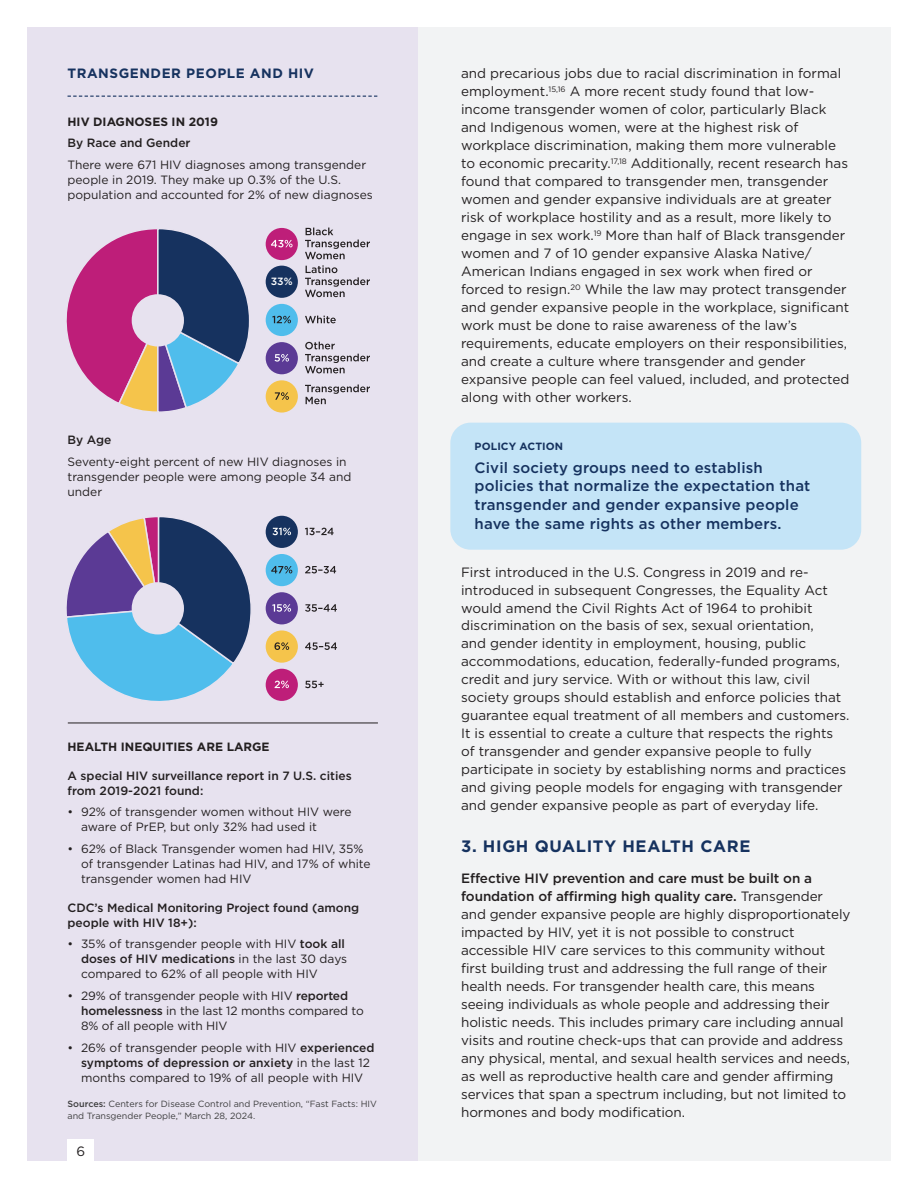
<style>
.page{position:relative;width:918px;height:1188px;background:#fff}
.page>*{position:absolute;margin:0;border:0;box-sizing:border-box;transform-origin:0 0}
._02_Subhead_1{font:700 16.5px "Gotham";letter-spacing:.04em;color:#16325f}
._03_Policy_Actiuon_text{font:500 15px/18.8px "Gotham";letter-spacing:.01em;color:#16325f}
._02_Basic_Body{font:13.5px/18px "Gotham";color:#231f20}
._04_Sidebar_Title{font:700 13.5px "Gotham";letter-spacing:.04em;color:#16325f}
._04_Sidebar_Body{font:12px/15px "Gotham";color:#231f20}
._04_Sidebar_Body-2{font:500 12px/15px "Gotham";color:#231f20}
._04_Sidebar_Bold{font:700 12px "Gotham";color:#231f20}
._03_Policy_Action_header{font:700 10.5px "Gotham";letter-spacing:.01em;color:#16325f}
.t1{font:500 10.5px "Gotham";color:#fff}
._06_ENDNOTES_Numbered_List{font:9px/12px "Gotham";color:#3e3e3f}
.s1{font-weight:500}
</style>
<div class="page">
<div style="left:27px;top:27px;width:864px;height:1134px;background:#f2f3f4"></div>
<div style="left:450px;top:423px;width:411px;height:127px;background:#c4e4f7;border-radius:20px"></div>
<div style="left:27px;top:27px;width:391px;height:1134px;background:#e7e2ef"></div>
<div style="left:68px;top:1139px;width:26px;height:22px;background:#fff"></div>
<svg style="left:68px;top:96px;width:309px;height:1px"></svg>
<svg style="left:305px;top:228px;width:65px;height:31px"></svg>
<div style="left:266px;top:228px;width:32px;height:32px;background:#be1e79;border-radius:50%"></div>
<svg style="left:271px;top:240px;width:22px;height:7px"></svg>
<svg style="left:305px;top:265px;width:65px;height:32px"></svg>
<svg style="left:305px;top:342px;width:65px;height:31px"></svg>
<svg style="left:305px;top:384px;width:65px;height:20px"></svg>
<svg style="left:305px;top:316px;width:31px;height:7px"></svg>
<div style="left:266px;top:266px;width:32px;height:32px;background:#16325f;border-radius:50%"></div>
<div style="left:266px;top:342px;width:32px;height:32px;background:#5b3a95;border-radius:50%"></div>
<svg style="left:275px;top:354px;width:14px;height:8px"></svg>
<div style="left:266px;top:380px;width:32px;height:33px;background:#f5c44b;border-radius:50%"></div>
<svg style="left:275px;top:392px;width:14px;height:8px"></svg>
<div style="left:266px;top:304px;width:32px;height:32px;background:#4fbdec;border-radius:50%"></div>
<svg style="left:272px;top:316px;width:19px;height:7px"></svg>
<svg style="left:66px;top:229px;width:183px;height:183px"></svg>
<div style="left:132px;top:294px;width:52px;height:53px;background:#e7e2ef;border-radius:50%"></div>
<svg style="left:305px;top:528px;width:29px;height:7px"></svg>
<svg style="left:305px;top:681px;width:19px;height:7px"></svg>
<svg style="left:305px;top:604px;width:32px;height:8px"></svg>
<svg style="left:305px;top:642px;width:32px;height:8px"></svg>
<svg style="left:305px;top:566px;width:31px;height:7px"></svg>
<svg style="left:66px;top:517px;width:185px;height:184px"></svg>
<div style="left:266px;top:516px;width:32px;height:32px;background:#16325f;border-radius:50%"></div>
<svg style="left:272px;top:528px;width:19px;height:7px"></svg>
<div style="left:266px;top:669px;width:32px;height:32px;background:#be1e79;border-radius:50%"></div>
<svg style="left:275px;top:681px;width:14px;height:7px"></svg>
<div style="left:266px;top:592px;width:32px;height:32px;background:#5b3a95;border-radius:50%"></div>
<svg style="left:272px;top:604px;width:19px;height:8px"></svg>
<div style="left:266px;top:630px;width:32px;height:33px;background:#f5c44b;border-radius:50%"></div>
<svg style="left:274px;top:642px;width:15px;height:8px"></svg>
<div style="left:266px;top:554px;width:32px;height:32px;background:#4fbdec;border-radius:50%"></div>
<svg style="left:271px;top:566px;width:21px;height:7px"></svg>
<div style="left:132px;top:582px;width:52px;height:52px;background:#e7e2ef;border-radius:50%"></div>
<hr style="left:68px;top:723px;width:310px;height:1px;background:#231f20">
<h3 class="_04_Sidebar_Title" style="left:68px;top:65px;width:248px">TRANSGENDER PEOPLE AND HIV</h3>
<p class="_04_Sidebar_Bold" style="left:68px;top:113px;width:152px">HIV DIAGNOSES IN 2019</p>
<p class="_04_Sidebar_Body-2" style="left:68px;top:136px;width:125px">By Race and Gender</p>
<p class="_04_Sidebar_Body" style="left:68px;top:157px;width:307px">There were 671 HIV diagnoses among transgender people in 2019. They make up 0.3% of the U.S. population and accounted for 2% of new diagnoses</p>
<p class="t1" style="left:271px;top:274px;width:23px">33%</p>
<p class="_04_Sidebar_Body-2" style="left:68px;top:432px;width:45px">By Age</p>
<p class="_04_Sidebar_Body" style="left:68px;top:454px;width:285px">Seventy-eight percent of new HIV diagnoses in transgender people were among people 34 and under</p>
<p class="_04_Sidebar_Bold" style="left:68px;top:739px;width:204px">HEALTH INEQUITIES ARE LARGE</p>
<p class="_04_Sidebar_Body-2" style="left:68px;top:768px;width:286px">A special HIV surveillance report in 7 U.S. cities from 2019-2021 found:</p>
<p class="_04_Sidebar_Body" style="left:81px;top:804px;width:272px;text-indent:-14px">• 92% of transgender women without HIV were aware of PrEP, but only 32% had used it</p>
<p class="_04_Sidebar_Body" style="left:81px;top:841px;width:291px;text-indent:-14px">• 62% of Black Transgender women had HIV, 35% of transgender Latinas had HIV, and 17% of white transgender women had HIV</p>
<p class="_04_Sidebar_Body-2" style="left:68px;top:900px;width:293px">CDC’s Medical Monitoring Project found (among people with HIV 18+):</p>
<p class="_04_Sidebar_Body" style="left:81px;top:936px;width:268px;text-indent:-14px">• 35% of transgender people with HIV <span class="s1">took all doses of HIV medications</span> in the last 30 days compared to 62% of all people with HIV</p>
<p class="_04_Sidebar_Body" style="left:81px;top:988px;width:284px;text-indent:-14px">• 29% of transgender people with HIV <span class="s1">reported homelessness</span> in the last 12 months compared to<br>8% of all people with HIV</p>
<p class="_04_Sidebar_Body" style="left:81px;top:1040px;width:295px;text-indent:-14px">• 26% of transgender people with HIV <span class="s1">experienced symptoms of depression or anxiety</span> in the last 12 months compared to 19% of all people with HIV</p>
<p class="_06_ENDNOTES_Numbered_List" style="left:68px;top:1098px;width:311px"><span class="s1">Sources:</span> Centers for Disease Control and Prevention, “Fast Facts: HIV and Transgender People,” March 28, 2024.</p>
<p class="_02_Basic_Body" style="left:77px;top:1142px;width:10px">6</p>
<p class="_02_Basic_Body" style="left:461px;top:64px;width:390px">and precarious jobs due to racial discrimination in formal employment.<sup>15,16</sup> A more recent study found that low&shy;income transgender women of color, particularly Black and Indigenous women, were at the highest risk of workplace discrimination, making them more vulnerable to economic precarity.<sup>17,18</sup> Additionally, recent research has found that compared to transgender men, transgender women and gender expansive individuals are at greater risk of workplace hostility and as a result, more likely to engage in sex work.<sup>19</sup> More than half of Black transgender women and 7 of 10 gender expansive Alaska Native/ American Indians engaged in sex work when fired or forced to resign.<sup>20</sup> While the law may protect transgender and gender expansive people in the workplace, significant work must be done to raise awareness of the law’s requirements, educate employers on their responsibilities, and create a culture where transgender and gender expansive people can feel valued, included, and protected along with other workers.</p>
<p class="_03_Policy_Action_header" style="left:475px;top:440px;width:90px">POLICY ACTION</p>
<p class="_03_Policy_Actiuon_text" style="left:475px;top:458px;width:337px">Civil society groups need to establish policies that normalize the expectation that transgender and gender expansive people have the same rights as other members.</p>
<p class="_02_Basic_Body" style="left:461px;top:562px;width:390px">First introduced in the U.S. Congress in 2019 and re&shy;introduced in subsequent Congresses, the Equality Act would amend the Civil Rights Act of 1964 to prohibit discrimination on the basis of sex, sexual orientation,<br>and gender identity in employment, housing, public accommodations, education, federally-funded programs, credit and jury service. With or without this law, civil society groups should establish and enforce policies that guarantee equal treatment of all members and customers.<br>It is essential to create a culture that respects the rights of transgender and gender expansive people to fully participate in society by establishing norms and practices and giving people models for engaging with transgender and gender expansive people as part of everyday life.</p>
<h2 class="_02_Subhead_1" style="left:461px;top:835px;width:291px">3. HIGH QUALITY HEALTH CARE</h2>
<p class="_02_Basic_Body" style="left:461px;top:869px;width:391px"><span class="s1">Effective HIV prevention and care must be built on a foundation of affirming high quality care.</span> Transgender and gender expansive people are highly disproportionately impacted by HIV, yet it is not possible to construct accessible HIV care services to this community without first building trust and addressing the full range of their health needs. For transgender health care, this means seeing individuals as whole people and addressing their holistic needs. This includes primary care including annual visits and routine check-ups that can provide and address any physical, mental, and sexual health services and needs, as well as reproductive health care and gender affirming services that span a spectrum including, but not limited to hormones and body modification.</p>
</div>
